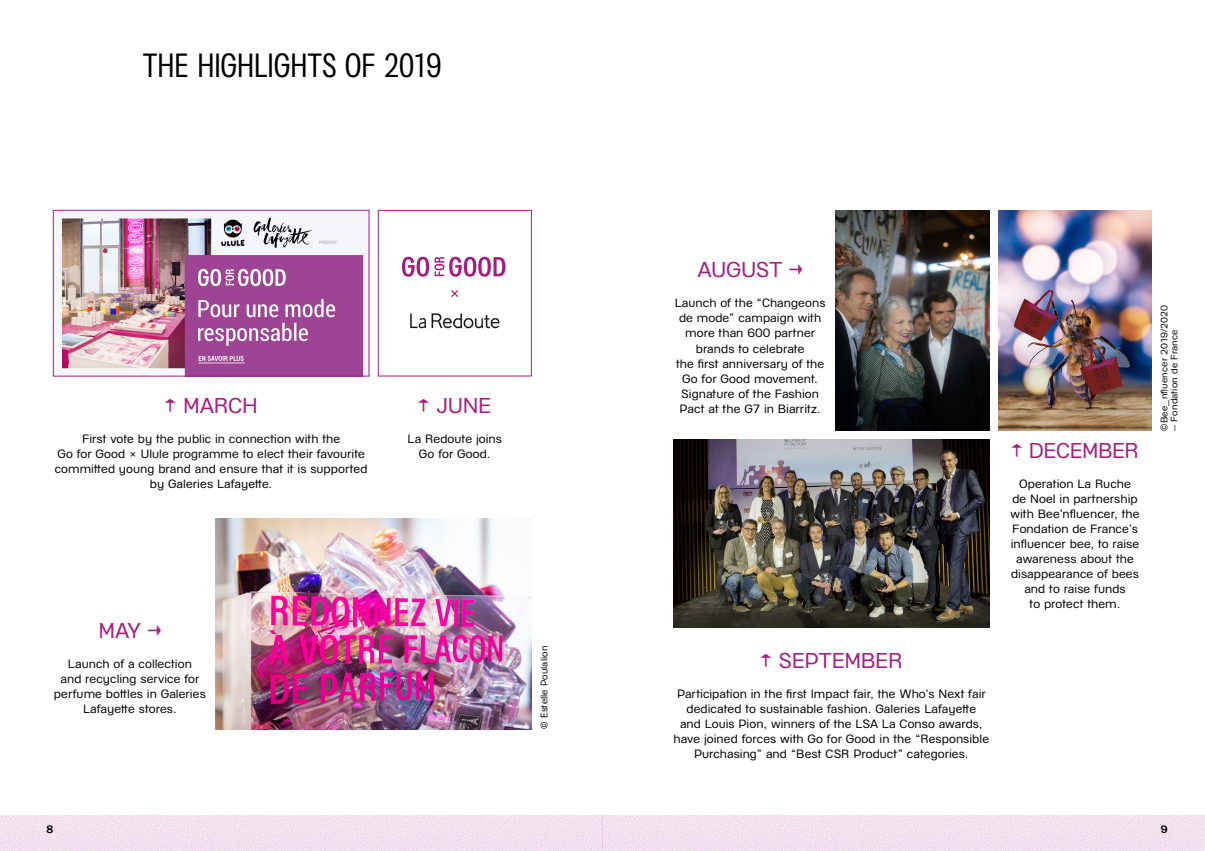
<style>
.page{position:relative;width:1205px;height:851px;background:#fff}
.page>*{position:absolute;margin:0;border:0;box-sizing:border-box;transform-origin:0 0}
.t1{font:31.25px "GL Bader Narrow";letter-spacing:-.015em;color:#000}
.t2{font:20px "GL Bader";letter-spacing:-.015em;color:#a51e7f}
.t3{font:11.25px/15px "GL Bader";letter-spacing:.005em;color:#000;text-align:center}
.t4{font:700 10px "GL Bader";color:#000}
.t5{font:8.75px "GL Bader";letter-spacing:.01em;color:#000}
</style>
<div class="page">
<img style="left:0;top:815px;width:1205px;height:35px">
<img style="left:836px;top:210px;width:153px;height:220px">
<img style="left:61px;top:216px;width:303px;height:158px">
<div style="left:53px;top:210px;width:316px;height:166px;border:1px solid #a51e7f"></div>
<img style="left:216px;top:518px;width:315px;height:210px">
<img style="left:410px;top:313px;width:90px;height:16px">
<svg style="left:451px;top:290px;width:7px;height:7px"></svg>
<svg style="left:402px;top:257px;width:103px;height:19px"></svg>
<div style="left:378px;top:210px;width:153px;height:166px;border:1px solid #a51e7f"></div>
<img style="left:673px;top:439px;width:316px;height:188px">
<img style="left:998px;top:210px;width:154px;height:220px">
<h1 class="t1" style="left:143px;top:43px;width:301px">THE HIGHLIGHTS OF 2019</h1>
<h2 class="t2" style="left:165px;top:391px;width:95px">↑ MaRCH</h2>
<p class="t3" style="left:55px;top:430px;width:314px">First vote by the public in connection with the<br>Go for Good × Ulule programme to elect their favourite committed young brand and ensure that it is supported by Galeries Lafayette.</p>
<h2 class="t2" style="left:418px;top:391px;width:45px">↑ June</h2>
<p class="t3" style="left:408px;top:430px;width:96px">La Redoute joins<br>Go for Good.</p>
<h2 class="t2" style="left:99px;top:616px;width:64px">MaY →</h2>
<p class="t3" style="left:54px;top:655px;width:153px">Launch of a collection<br>and recycling service for perfume bottles in Galeries<br>Lafayette stores.</p>
<p class="t5" style="left:538px;top:728px;width:84px;rotate:-90deg">© Estelle Poulalion</p>
<h2 class="t2" style="left:697px;top:256px;width:29px">August</h2>
<h2 class="t2" style="left:789px;top:256px;width:15px">→</h2>
<p class="t3" style="left:675px;top:295px;width:152px">Launch of the “Changeons de mode” campaign with more than 600 partner brands to celebrate<br>the first anniversary of the<br>Go for Good movement.<br>Signature of the Fashion<br>Pact at the G7 in Biarritz.</p>
<h2 class="t2" style="left:760px;top:646px;width:47px">↑ September</h2>
<p class="t3" style="left:673px;top:685px;width:317px">Participation in the first Impact fair, the Who’s Next fair dedicated to sustainable fashion. Galeries Lafayette<br>and Louis Pion, winners of the LSA La Conso awards, have joined forces with Go for Good in the “Responsible Purchasing” and “Best CSR Product” categories.</p>
<h2 class="t2" style="left:1011px;top:436px;width:60px">↑ DEcember</h2>
<p class="t3" style="left:1010px;top:475px;width:131px">Operation La Ruche<br>de Noel in partnership with Bee’nfluencer, the<br>Fondation de France’s influencer bee, to raise awareness about the disappearance of bees and to raise funds<br>to -protect them.</p>
<p class="t5" style="left:1158px;top:430px;width:127px;rotate:-90deg">©Bee_nfluencer 2019/2020</p>
<p class="t5" style="left:1168px;top:430px;width:102px;rotate:-90deg">– Fondation de France</p>
<p class="t4" style="left:46px;top:822px;width:8px">8</p>
<p class="t4" style="left:1160px;top:822px;width:8px">9</p>
</div>
